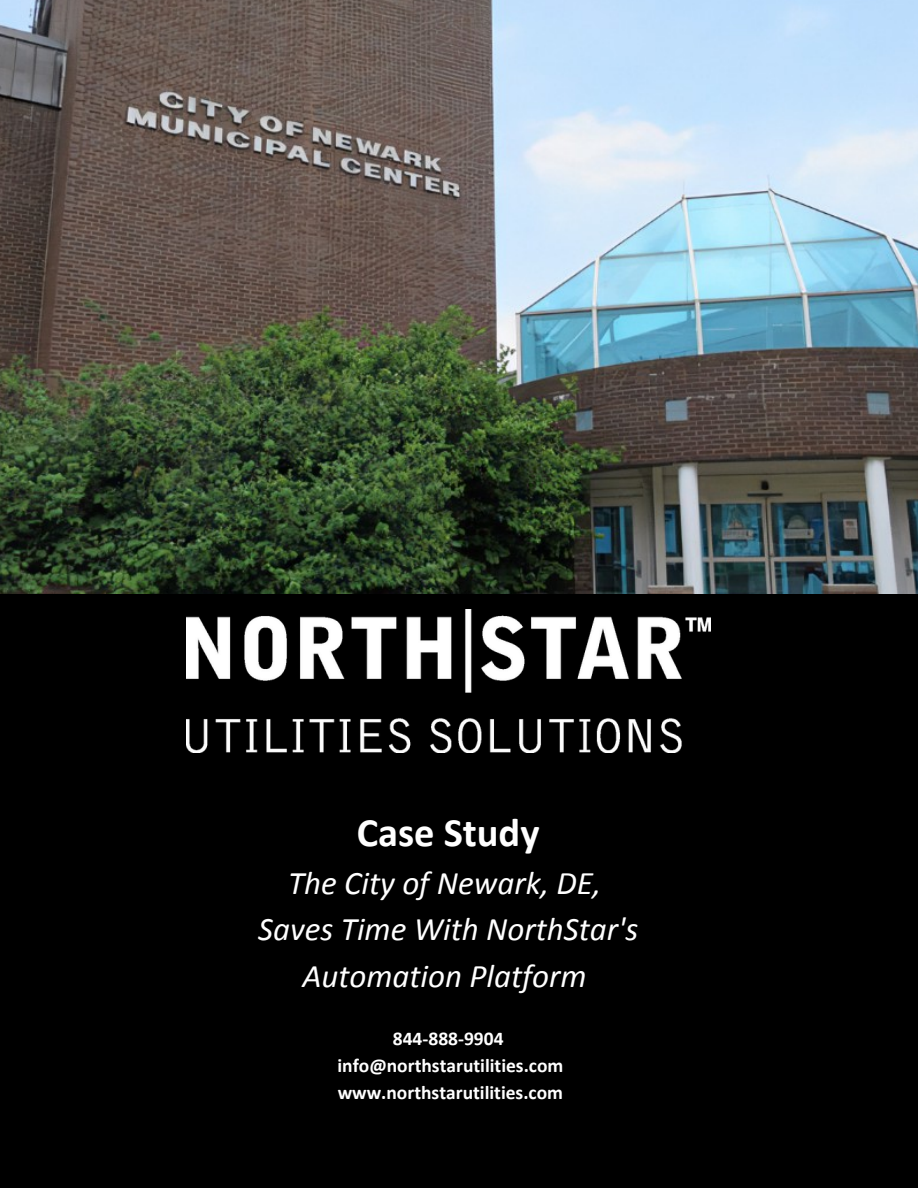
<style>
.page{position:relative;width:918px;height:1188px;background:#fff}
.page>*{position:absolute;margin:0;border:0;box-sizing:border-box;transform-origin:0 0}
.t1{font:700 40.5px "Calibri";color:#fff}
.t2{font:italic 33px/46.2px "Calibri";color:#fff;text-align:center}
.t3{font:700 19.5px/27px "Calibri";color:#fff;text-align:center}
</style>
<div class="page">
<img style="left:0;top:0;width:918px;height:594px">
<div style="left:0;top:594px;width:918px;height:594px;background:#000"></div>
<img style="left:186px;top:609px;width:524px;height:143px">
<h1 class="t1" style="left:357px;top:816px;width:184px">Case Study</h1>
<h2 class="t2" style="left:258px;top:863px;width:381px">The City of Newark, DE,<br>Saves Time With NorthStar's<br>Automation Platform</h2>
<p class="t3" style="left:337px;top:1027px;width:228px">844-888-9904 info@northstarutilities.com www.northstarutilities.com</p>
</div>
